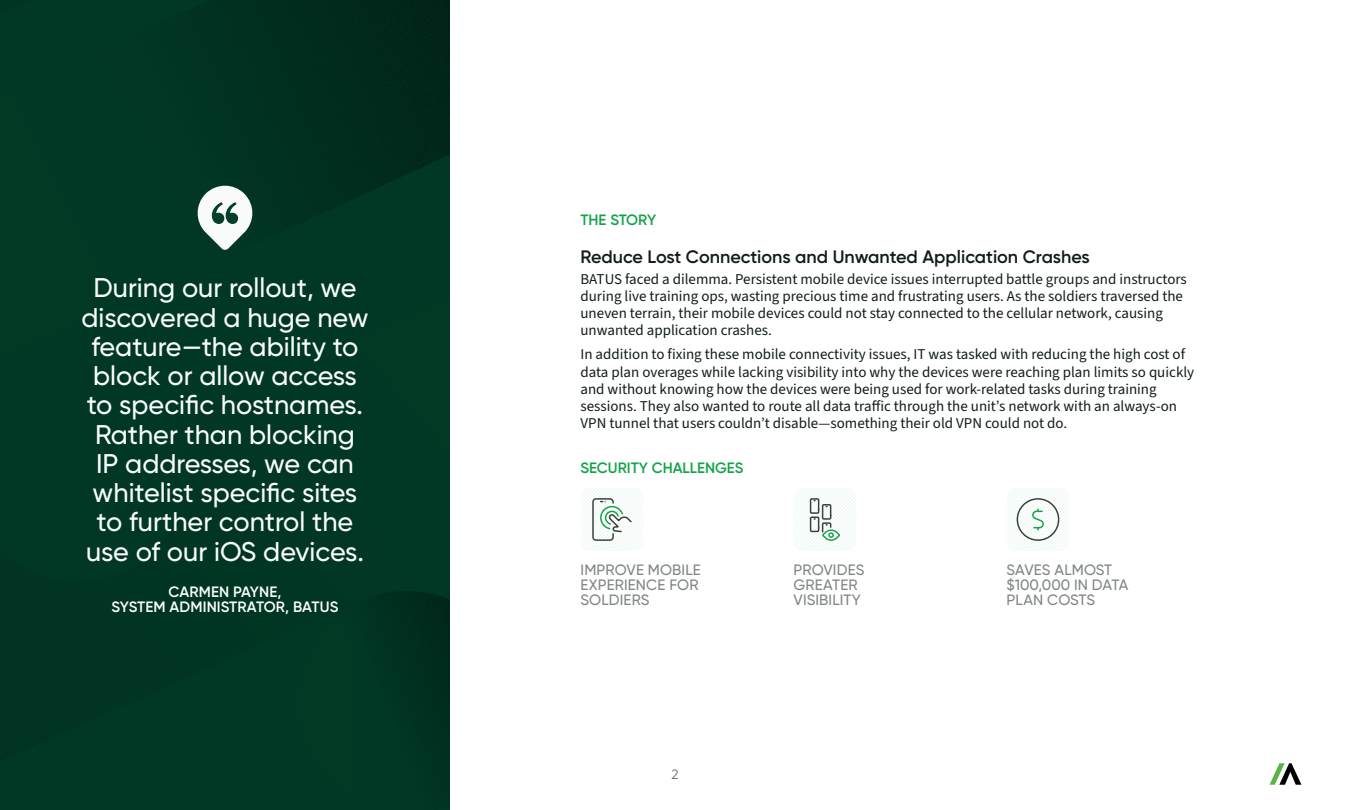
<style>
.page{position:relative;width:1350px;height:810px;background:#fff}
.page>*{position:absolute;margin:0;border:0;box-sizing:border-box;transform-origin:0 0}
.t1{font:500 27px/29.2px "Gilroy";color:#fbfdfc;text-align:center}
.t2{font:600 18px "Gilroy";color:#111c18}
.t3{font:15px/17.2px "Source Sans 3";color:#111c18}
.t4{font:500 15px/15px "Gilroy";letter-spacing:.01em;color:#808784}
.t5{font:600 15px/15px "Gilroy";letter-spacing:.01em;color:#fbfdfc;text-align:center}
.t6{font:600 15px "Gilroy";color:#15a34a}
.t7{font:13.5px "Gilroy";color:#6a716e}
</style>
<div class="page">
<svg style="left:1270px;top:763px;width:31px;height:22px"></svg>
<img style="left:0;top:0;width:450px;height:810px">
<svg style="left:794px;top:488px;width:62px;height:63px"></svg>
<svg style="left:1006px;top:488px;width:64px;height:63px"></svg>
<svg style="left:580px;top:488px;width:64px;height:63px"></svg>
<svg style="left:178px;top:166px;width:90px;height:90px"></svg>
<svg style="left:1031px;top:509px;width:14px;height:21px"></svg>
<div style="left:1017px;top:498px;width:42px;height:43px;border:2px solid #39423e;border-radius:50%"></div>
<div style="left:810px;top:498px;width:9px;height:16px;border:2px solid #39423e"></div>
<div style="left:822px;top:504px;width:9px;height:16px;border:2px solid #39423e"></div>
<div style="left:810px;top:516px;width:9px;height:16px;border:2px solid #39423e"></div>
<svg style="left:823px;top:530px;width:16px;height:10px"></svg>
<div style="left:822px;top:529px;width:18px;height:12px;border:2px solid #15a34a;border-radius:50%"></div>
<svg style="left:821px;top:522px;width:13px;height:16px"></svg>
<div style="left:592px;top:498px;width:22px;height:43px;border:2px solid #39423e;border-radius:3px"></div>
<svg style="left:600px;top:500px;width:32px;height:33px"></svg>
<svg style="left:211px;top:202px;width:28px;height:22px"></svg>
<h1 class="t1" style="left:81px;top:273px;width:289px">During our rollout, we discovered a huge new feature—the ability to block or allow access to specific hostnames.<br>Rather than blocking<br>IP addresses, we can whitelist specific sites to further control the use of our iOS devices.</h1>
<p class="t5" style="left:112px;top:584px;width:228px">CARMEN PAYNE,<br>SYSTEM ADMINISTRATOR, BATUS</p>
<p class="t6" style="left:580px;top:210px;width:77px">THE STORY</p>
<p class="t2" style="left:580px;top:246px;width:511px">Reduce Lost Connections and Unwanted Application Crashes</p>
<p class="t3" style="left:580px;top:270px;width:608px">BATUS faced a dilemma. Persistent mobile device issues interrupted battle groups and instructors during live training ops, wasting precious time and frustrating users. As the soldiers traversed the uneven terrain, their mobile devices could not stay connected to the cellular network, causing unwanted application crashes.</p>
<p class="t3" style="left:580px;top:346px;width:615px">In addition to fixing these mobile connectivity issues, IT was tasked with reducing the high cost of data plan overages while lacking visibility into why the devices were reaching plan limits so quickly and without knowing how the devices were being used for work-related tasks during training sessions. They also wanted to route all data traffic through the unit’s network with an always-on VPN tunnel that users couldn’t disable—something their old VPN could not do.</p>
<p class="t6" style="left:580px;top:458px;width:165px">SECURITY CHALLENGES</p>
<p class="t4" style="left:581px;top:562px;width:122px">IMPROVE MOBILE<br>EXPERIENCE FOR<br>SOLDIERS</p>
<p class="t4" style="left:794px;top:562px;width:72px">PROVIDES<br>GREATER<br>VISIBILITY</p>
<p class="t4" style="left:1006px;top:562px;width:124px">SAVES ALMOST $100,000 IN DATA<br>PLAN COSTS</p>
<p class="t7" style="left:671px;top:766px;width:9px">2</p>
</div>
